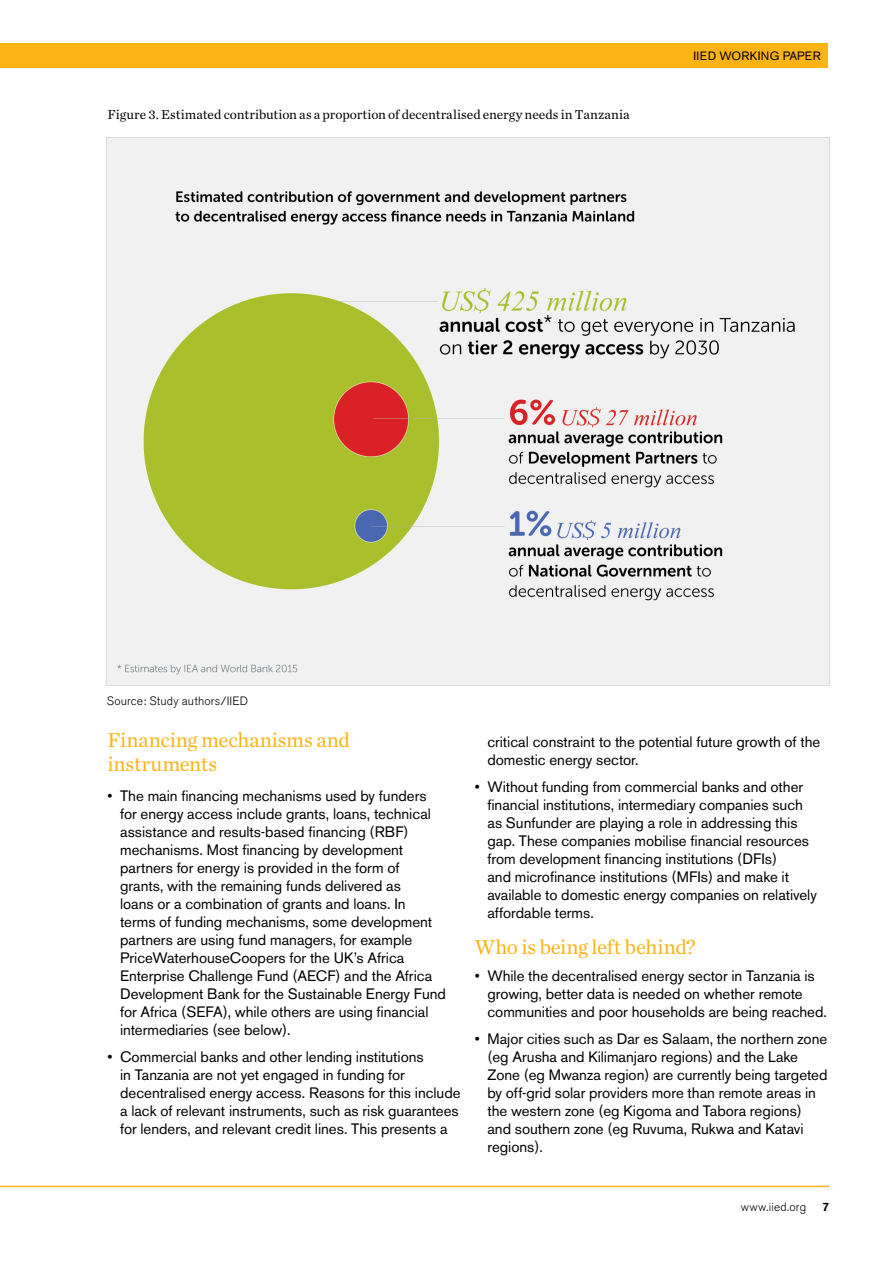
<style>
.page{position:relative;width:893px;height:1263px;background:#fff}
.page>*{position:absolute;margin:0;border:0;box-sizing:border-box;transform-origin:0 0}
.t1{font:21px/24px "Chronicle Text G1";letter-spacing:-.01em;color:#fcb316}
.t2{font:15px/18px "Akzidenz Grotesk BE";color:#000}
.t3{font:13.5px "Chronicle Text G1";color:#000}
.t4{font:300 12px "Akzidenz Grotesk BE";letter-spacing:.015em;color:#000}
.t5{font:12px "Akzidenz Grotesk BE";letter-spacing:.02em;color:#000}
.t6{font:500 12px "Akzidenz Grotesk BE";color:#000}
</style>
<div class="page">
<div style="left:0;top:43px;width:828px;height:24px;background:#fcb316"></div>
<hr style="left:0;top:1186px;width:829px;height:1px;background:#fcb316">
<img style="left:105px;top:137px;width:725px;height:549px">
<p class="t3" style="left:107px;top:105px;width:524px">Figure 3. Estimated contribution as a proportion of decentralised energy needs in Tanzania</p>
<p class="t5" style="left:693px;top:48px;width:129px">IIED Working paper</p>
<p class="t4" style="left:107px;top:694px;width:143px">Source: Study authors/IIED</p>
<h1 class="t1" style="left:107px;top:727px;width:244px">Financing mechanisms and instruments</h1>
<p class="t2" style="left:120px;top:787px;width:327px;text-indent:-13px">• The main financing mechanisms used by funders for energy access include grants, loans, technical assistance and results-based financing (RBF) mechanisms. Most financing by development partners for energy is provided in the form of grants, with the remaining funds delivered as<br>loans or a combination of grants and loans. In<br>terms of funding mechanisms, some development partners are using fund managers, for example PriceWaterhouseCoopers for the UK’s Africa Enterprise Challenge Fund (AECF) and the Africa Development Bank for the Sustainable Energy Fund for Africa (SEFA), while others are using financial intermediaries (see below).</p>
<p class="t2" style="left:120px;top:1048px;width:342px;text-indent:-13px">• Commercial banks and other lending institutions<br>in Tanzania are not yet engaged in funding for decentralised energy access. Reasons for this include a lack of relevant instruments, such as risk guarantees for lenders, and relevant credit lines. This presents a</p>
<p class="t2" style="left:487px;top:733px;width:334px">critical constraint to the potential future growth of the domestic energy sector.</p>
<p class="t2" style="left:487px;top:778px;width:331px;text-indent:-13px">• Without funding from commercial banks and other financial institutions, intermediary companies such as Sunfunder are playing a role in addressing this gap. These companies mobilise financial resources from development financing institutions (DFIs)<br>and microfinance institutions (MFIs) and make it available to domestic energy companies on relatively affordable terms.</p>
<h1 class="t1" style="left:475px;top:934px;width:223px">Who is being left behind?</h1>
<p class="t2" style="left:487px;top:967px;width:341px;text-indent:-13px">• While the decentralised energy sector in Tanzania is growing, better data is needed on whether remote communities and poor households are being reached.</p>
<p class="t2" style="left:487px;top:1030px;width:342px;text-indent:-13px">• Major cities such as Dar es Salaam, the northern zone (eg Arusha and Kilimanjaro regions) and the Lake Zone (eg Mwanza region) are currently being targeted by off-grid solar providers more than remote areas in the western zone (eg Kigoma and Tabora regions) and southern zone (eg Ruvuma, Rukwa and Katavi regions).</p>
<p class="t4" style="left:741px;top:1200px;width:67px">www.iied.org</p>
<p class="t6" style="left:822px;top:1199px;width:8px">7</p>
</div>
